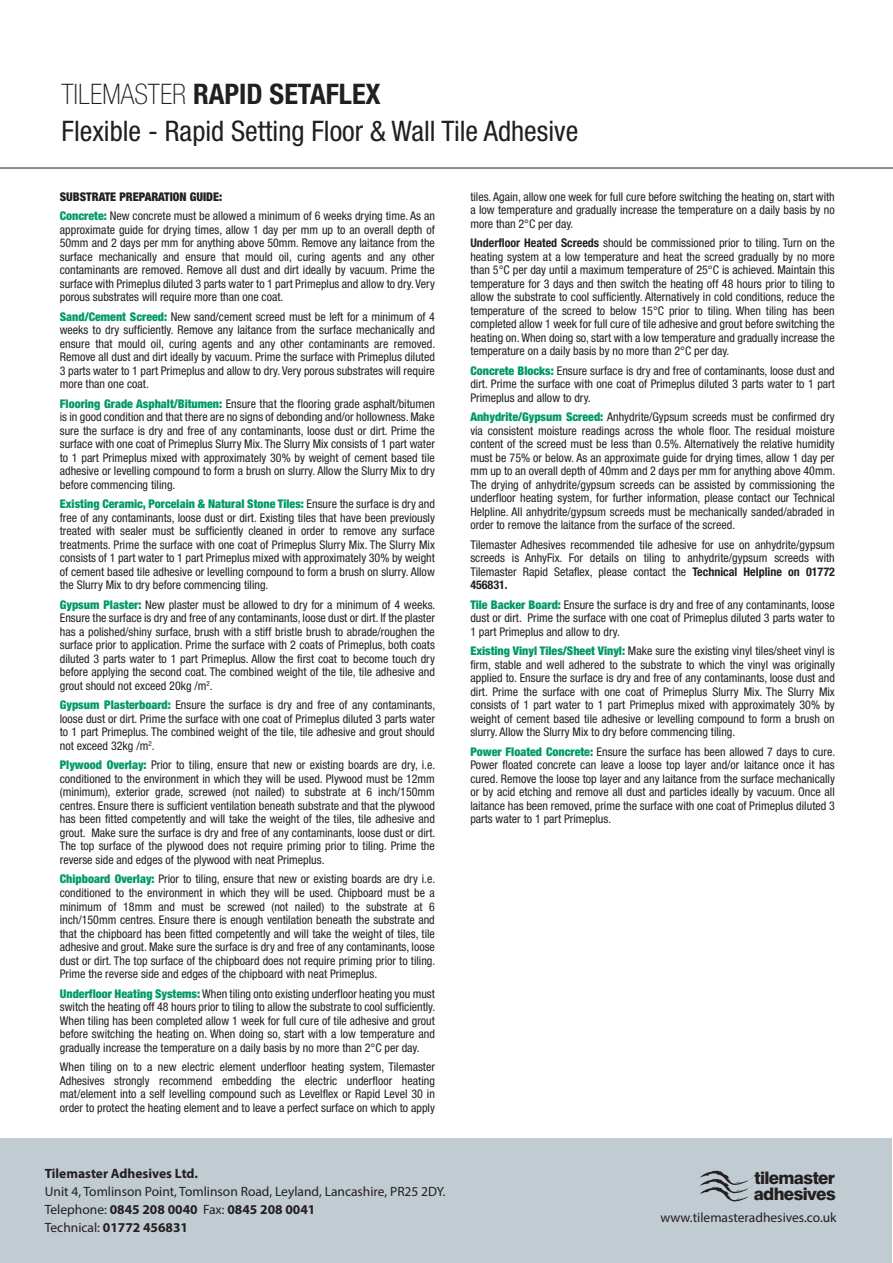
<style>
.page{position:relative;width:893px;height:1263px;background:#fff}
.page>*{position:absolute;margin:0;border:0;box-sizing:border-box;transform-origin:0 0}
.t1{font:condensed 28.35px/37.5px "Helvetica Neue";color:#231f20}
.t2{font:800 17.25px/15.9px "Swiss 721 BT";letter-spacing:-.04em;color:#231f20}
.t3{font:13.5px/18px "Myriad Pro";color:#231f20}
.t4{font:700 13.5px "Myriad Pro";color:#231f20}
.t5{font:condensed 12px/13.5px "Helvetica Neue";color:#231f20;text-align:justify}
.s1{font-weight:100}
.s2{font-weight:700}
.s3{font-weight:900}
.s4{font-weight:900;color:#009a66}
</style>
<div class="page">
<hr style="left:0;top:168px;width:893px;height:1px;background:#231f20">
<div style="left:1px;top:1138px;width:891px;height:125px;background:#c1cbd2"></div>
<svg style="left:700px;top:1169px;width:53px;height:32px"></svg>
<h1 class="t1" style="left:62px;top:75px;width:518px"><span class="s1">TILEMASTER</span> <span class="s2">RAPID SETAFLEX<br></span>Flexible - Rapid Setting Floor &amp; Wall Tile Adhesive</h1>
<p class="t5" style="left:60px;top:187px;width:377px;line-height:19.5px"><span class="s3">SUBSTRATE PREPARATION GUIDE:<br></span><span class="s4">Concrete:</span> New concrete must be allowed a minimum of 6 weeks drying time. As an</p>
<p class="t5" style="left:60px;top:223px;width:377px">approximate guide for drying times, allow 1 day per mm up to an overall depth of 50mm and 2 days per mm for anything above 50mm. Remove any laitance from the surface mechanically and ensure that mould oil, curing agents and any other contaminants are removed. Remove all dust and dirt ideally by vacuum. Prime the surface with Primeplus diluted 3 parts water to 1 part Primeplus and allow to dry. Very porous substrates will require more than one coat.</p>
<p class="t5" style="left:60px;top:310px;width:377px"><span class="s4">Sand/Cement Screed:</span> New sand/cement screed must be left for a minimum of 4 weeks to dry sufficiently. Remove any laitance from the surface mechanically and ensure that mould oil, curing agents and any other contaminants are removed.<br>Remove all dust and dirt ideally by vacuum. Prime the surface with Primeplus diluted 3 parts water to 1 part Primeplus and allow to dry. Very porous substrates will require more than one coat.</p>
<p class="t5" style="left:60px;top:397px;width:377px"><span class="s4">Flooring Grade Asphalt/Bitumen:</span> Ensure that the flooring grade asphalt/bitumen is in good condition and that there are no signs of debonding and/or hollowness. Make sure the surface is dry and free of any contaminants, loose dust or dirt. Prime the surface with one coat of Primeplus Slurry Mix. The Slurry Mix consists of 1 part water to 1 part Primeplus mixed with approximately 30% by weight of cement based tile adhesive or levelling compound to form a brush on slurry. Allow the Slurry Mix to dry before commencing tiling.</p>
<p class="t5" style="left:60px;top:497px;width:377px"><span class="s4">Existing Ceramic, Porcelain &amp; Natural Stone Tiles:</span> Ensure the surface is dry and free of any contaminants, loose dust or dirt. Existing tiles that have been previously treated with sealer must be sufficiently cleaned in order to remove any surface treatments. Prime the surface with one coat of Primeplus Slurry Mix. The Slurry Mix consists of 1 part water to 1 part Primeplus mixed with approximately 30% by weight of cement based tile adhesive or levelling compound to form a brush on slurry. Allow the Slurry Mix to dry before commencing tiling.</p>
<p class="t5" style="left:60px;top:598px;width:377px"><span class="s4">Gypsum Plaster:</span> New plaster must be allowed to dry for a minimum of 4 weeks.<br>Ensure the surface is dry and free of any contaminants, loose dust or dirt. If the plaster has a polished/shiny surface, brush with a stiff bristle brush to abrade/roughen the surface prior to application. Prime the surface with 2 coats of Primeplus, both coats diluted 3 parts water to 1 part Primeplus. Allow the first coat to become touch dry before applying the second coat. The combined weight of the tile, tile adhesive and grout should not exceed 20kg /m<sup>2</sup>.</p>
<p class="t5" style="left:60px;top:698px;width:377px"><span class="s4">Gypsum Plasterboard:</span> Ensure the surface is dry and free of any contaminants, loose dust or dirt. Prime the surface with one coat of Primeplus diluted 3 parts water to 1 part Primeplus. The combined weight of the tile, tile adhesive and grout should not exceed 32kg /m<sup>2</sup>.</p>
<p class="t5" style="left:60px;top:758px;width:377px"><span class="s4">Plywood Overlay:</span> Prior to tiling, ensure that new or existing boards are dry, i.e. conditioned to the environment in which they will be used. Plywood must be 12mm (minimum), exterior grade, screwed (not nailed) to substrate at 6 inch/150mm centres. Ensure there is sufficient ventilation beneath substrate and that the plywood has been fitted competently and will take the weight of the tiles, tile adhesive and grout. Make sure the surface is dry and free of any contaminants, loose dust or dirt.<br>The top surface of the plywood does not require priming prior to tiling. Prime the reverse side and edges of the plywood with neat Primeplus.</p>
<p class="t5" style="left:60px;top:872px;width:377px"><span class="s4">Chipboard Overlay:</span> Prior to tiling, ensure that new or existing boards are dry i.e. conditioned to the environment in which they will be used. Chipboard must be a minimum of 18mm and must be screwed (not nailed) to the substrate at 6 inch/150mm centres. Ensure there is enough ventilation beneath the substrate and that the chipboard has been fitted competently and will take the weight of tiles, tile adhesive and grout. Make sure the surface is dry and free of any contaminants, loose dust or dirt. The top surface of the chipboard does not require priming prior to tiling.<br>Prime the reverse side and edges of the chipboard with neat Primeplus.</p>
<p class="t5" style="left:60px;top:986px;width:377px"><span class="s4">Underfloor Heating Systems:</span> When tiling onto existing underfloor heating you must switch the heating off 48 hours prior to tiling to allow the substrate to cool sufficiently.<br>When tiling has been completed allow 1 week for full cure of tile adhesive and grout before switching the heating on. When doing so, start with a low temperature and gradually increase the temperature on a daily basis by no more than 2°C per day.</p>
<p class="t5" style="left:60px;top:1060px;width:377px">When tiling on to a new electric element underfloor heating system, Tilemaster Adhesives strongly recommend embedding the electric underfloor heating mat/element into a self levelling compound such as Levelflex or Rapid Level 30 in order to protect the heating element and to leave a perfect surface on which to apply</p>
<p class="t4" style="left:45px;top:1164px;width:155px">Tilemaster Adhesives Ltd.</p>
<p class="t3" style="left:45px;top:1182px;width:402px">Unit 4, Tomlinson Point, Tomlinson Road, Leyland, Lancashire, PR25 2DY.<br>Telephone: <span class="s2">0845 208 0040</span> Fax: <span class="s2">0845 208 0041<br></span>Technical: <span class="s2">01772 456831</span></p>
<p class="t5" style="left:470px;top:190px;width:366px">tiles. Again, allow one week for full cure before switching the heating on, start with a low temperature and gradually increase the temperature on a daily basis by no more than 2°C per day.</p>
<p class="t5" style="left:470px;top:236px;width:366px"><span class="s2">Underfloor Heated Screeds</span> should be commissioned prior to tiling. Turn on the heating system at a low temperature and heat the screed gradually by no more than 5°C per day until a maximum temperature of 25°C is achieved. Maintain this temperature for 3 days and then switch the heating off 48 hours prior to tiling to allow the substrate to cool sufficiently. Alternatively in cold conditions, reduce the temperature of the screed to below 15°C prior to tiling. When tiling has been completed allow 1 week for full cure of tile adhesive and grout before switching the heating on. When doing so, start with a low temperature and gradually increase the temperature on a daily basis by no more than 2°C per day.</p>
<p class="t5" style="left:470px;top:364px;width:366px"><span class="s4">Concrete Blocks:</span> Ensure surface is dry and free of contaminants, loose dust and dirt. Prime the surface with one coat of Primeplus diluted 3 parts water to 1 part Primeplus and allow to dry.</p>
<p class="t5" style="left:470px;top:410px;width:366px"><span class="s4">Anhydrite/Gypsum Screed:</span> Anhydrite/Gypsum screeds must be confirmed dry via consistent moisture readings across the whole floor. The residual moisture content of the screed must be less than 0.5%. Alternatively the relative humidity must be 75% or below. As an approximate guide for drying times, allow 1 day per mm up to an overall depth of 40mm and 2 days per mm for anything above 40mm.<br>The drying of anhydrite/gypsum screeds can be assisted by commissioning the underfloor heating system, for further information, please contact our Technical Helpline. All anhydrite/gypsum screeds must be mechanically sanded/abraded in order to remove the laitance from the surface of the screed.</p>
<p class="t5" style="left:470px;top:538px;width:366px">Tilemaster Adhesives recommended tile adhesive for use on anhydrite/gypsum screeds is AnhyFix. For details on tiling to anhydrite/gypsum screeds with Tilemaster Rapid Setaflex, please contact the <span class="s2">Technical Helpline on 01772<br>456831.</span></p>
<p class="t5" style="left:470px;top:598px;width:366px"><span class="s4">Tile Backer Board:</span> Ensure the surface is dry and free of any contaminants, loose dust or dirt. Prime the surface with one coat of Primeplus diluted 3 parts water to 1 part Primeplus and allow to dry.</p>
<p class="t5" style="left:470px;top:644px;width:366px"><span class="s4">Existing Vinyl Tiles/Sheet Vinyl:</span> Make sure the existing vinyl tiles/sheet vinyl is firm, stable and well adhered to the substrate to which the vinyl was originally applied to. Ensure the surface is dry and free of any contaminants, loose dust and dirt. Prime the surface with one coat of Primeplus Slurry Mix. The Slurry Mix consists of 1 part water to 1 part Primeplus mixed with approximately 30% by weight of cement based tile adhesive or levelling compound to form a brush on slurry. Allow the Slurry Mix to dry before commencing tiling.</p>
<p class="t5" style="left:470px;top:745px;width:366px"><span class="s4">Power Floated Concrete:</span> Ensure the surface has been allowed 7 days to cure.<br>Power floated concrete can leave a loose top layer and/or laitance once it has cured. Remove the loose top layer and any laitance from the surface mechanically or by acid etching and remove all dust and particles ideally by vacuum. Once all laitance has been removed, prime the surface with one coat of Primeplus diluted 3 parts water to 1 part Primeplus.</p>
<h2 class="t2" style="left:754px;top:1170px;width:84px">tilemaster adhesives</h2>
<p class="t3" style="left:660px;top:1208px;width:178px">www.tilemasteradhesives.co.uk</p>
</div>
